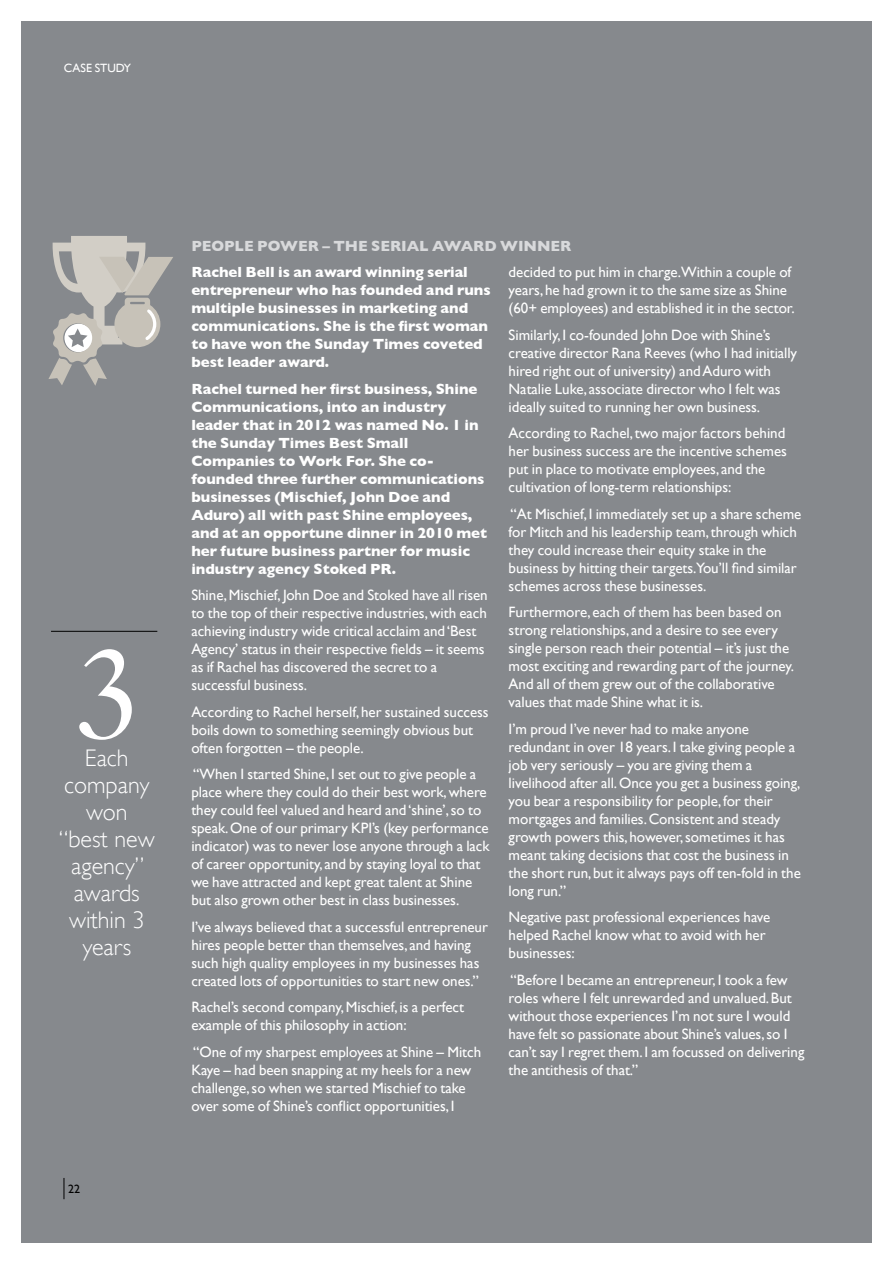
<style>
.page{position:relative;width:893px;height:1263px;background:#fff}
.page>*{position:absolute;margin:0;border:0;box-sizing:border-box;transform-origin:0 0}
.t1{font:130.95px "Coutts Caslon";color:#fff}
.t2{font:300 24px/27px "Gill Sans";color:#fff;text-align:center}
.t3{font:15px/18px "Gill Sans";letter-spacing:-.005em;color:#fff}
.t4{font:700 15px/18px "Gill Sans";letter-spacing:-.005em;color:#fff}
.t5{font:700 15px "Gill Sans";letter-spacing:-.005em;color:#d8d9db}
.t6{font:12px "Gill Sans";color:#fff}
.t7{font:12px "Gill Sans";color:#000}
</style>
<div class="page">
<div style="left:21px;top:21px;width:851px;height:1221px;background:#86898d"></div>
<svg style="left:64px;top:1178px;width:1px;height:21px"></svg>
<hr style="left:51px;top:631px;width:106px;height:1px;background:#000">
<svg style="left:48px;top:236px;width:125px;height:150px"></svg>
<p class="t6" style="left:64px;top:61px;width:69px">CASE STUDY</p>
<h1 class="t1" style="left:74px;top:612px;width:68px">3</h1>
<h2 class="t2" style="left:59px;top:744px;width:97px">Each company won “best new agency” awards within 3 years</h2>
<p class="t7" style="left:68px;top:1181px;width:13px">22</p>
<p class="t5" style="left:191px;top:237px;width:382px">PEOPLE POWER – THE SERIAL AWARD WINNER</p>
<p class="t4" style="left:191px;top:263px;width:301px">Rachel Bell is an award winning serial entrepreneur who has founded and runs multiple businesses in marketing and communications. She is the first woman to have won the Sunday Times coveted best leader award.</p>
<p class="t4" style="left:191px;top:379px;width:297px">Rachel turned her first business, Shine Communications, into an industry leader that in 2012 was named No. 1 in the Sunday Times Best Small Companies to Work For. She co&shy;founded three further communications businesses (Mischief, John Doe and Aduro) all with past Shine employees, and at an opportune dinner in 2010 met her future business partner for music industry agency Stoked PR.</p>
<p class="t3" style="left:191px;top:586px;width:298px">Shine, Mischief, John Doe and Stoked have all risen to the top of their respective industries, with each achieving industry wide critical acclaim and ‘Best Agency’ status in their respective fields – it seems as if Rachel has discovered the secret to a successful business.</p>
<p class="t3" style="left:191px;top:702px;width:299px">According to Rachel herself, her sustained success boils down to something seemingly obvious but often forgotten – the people.</p>
<p class="t3" style="left:191px;top:765px;width:300px">“When I started Shine, I set out to give people a place where they could do their best work, where they could feel valued and heard and ‘shine’, so to speak. One of our primary KPI’s (key performance indicator) was to never lose anyone through a lack of career opportunity, and by staying loyal to that we have attracted and kept great talent at Shine but also grown other best in class businesses.</p>
<p class="t3" style="left:191px;top:917px;width:298px">I’ve always believed that a successful entrepreneur hires people better than themselves, and having such high quality employees in my businesses has created lots of opportunities to start new ones.”</p>
<p class="t3" style="left:191px;top:998px;width:274px">Rachel’s second company, Mischief, is a perfect example of this philosophy in action:</p>
<p class="t3" style="left:191px;top:1042px;width:291px">“One of my sharpest employees at Shine – Mitch Kaye – had been snapping at my heels for a new challenge, so when we started Mischief to take over some of Shine’s conflict opportunities, I</p>
<p class="t3" style="left:509px;top:263px;width:287px">decided to put him in charge.Within a couple of years, he had grown it to the same size as Shine (60+ employees) and established it in the sector.</p>
<p class="t3" style="left:509px;top:325px;width:290px">Similarly, I co-founded John Doe with Shine’s creative director Rana Reeves (who I had initially hired right out of university) and Aduro with Natalie Luke, associate director who I felt was ideally suited to running her own business.</p>
<p class="t3" style="left:509px;top:424px;width:280px">According to Rachel, two major factors behind her business success are the incentive schemes put in place to motivate employees, and the cultivation of long-term relationships:</p>
<p class="t3" style="left:509px;top:504px;width:294px">“At Mischief, I immediately set up a share scheme for Mitch and his leadership team, through which they could increase their equity stake in the business by hitting their targets.You’ll find similar schemes across these businesses.</p>
<p class="t3" style="left:509px;top:603px;width:287px">Furthermore, each of them has been based on strong relationships, and a desire to see every single person reach their potential – it’s just the most exciting and rewarding part of the journey.<br>And all of them grew out of the collaborative values that made Shine what it is.</p>
<p class="t3" style="left:509px;top:719px;width:294px">I’m proud I’ve never had to make anyone redundant in over 18 years. I take giving people a job very seriously – you are giving them a livelihood after all. Once you get a business going, you bear a responsibility for people, for their mortgages and families. Consistent and steady growth powers this, however, sometimes it has meant taking decisions that cost the business in the short run, but it always pays off ten-fold in the long run.”</p>
<p class="t3" style="left:509px;top:908px;width:263px">Negative past professional experiences have helped Rachel know what to avoid with her businesses:</p>
<p class="t3" style="left:509px;top:970px;width:297px">“Before I became an entrepreneur, I took a few roles where I felt unrewarded and unvalued. But without those experiences I’m not sure I would have felt so passionate about Shine’s values, so I can’t say I regret them. I am focussed on delivering the antithesis of that.”</p>
</div>
